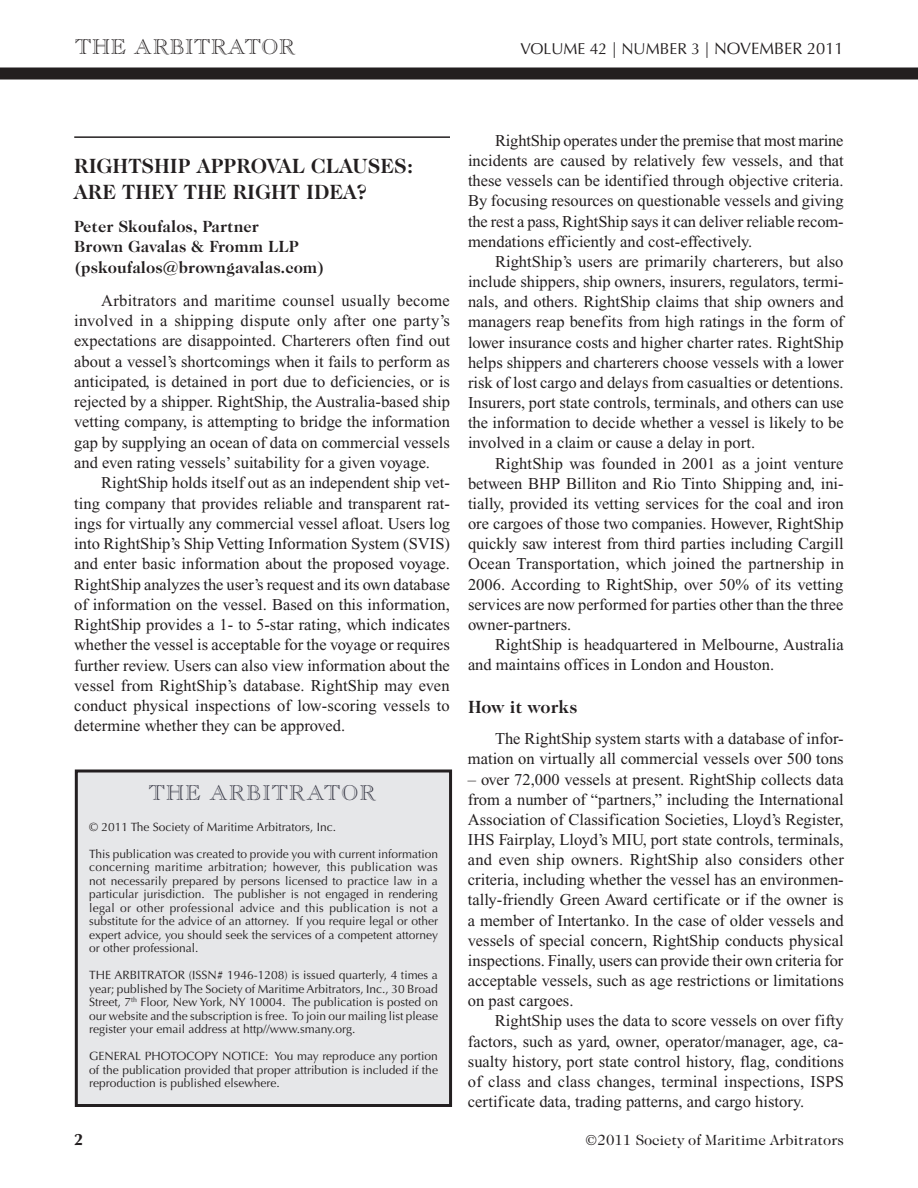
<style>
.page{position:relative;width:918px;height:1188px;background:#fff}
.page>*{position:absolute;margin:0;border:0;box-sizing:border-box;transform-origin:0 0}
.t1{font:700 21px/26px "Caslon 224 IT Cby BT";color:#231f20}
.t2{font:21px "Caslon Openface BT";color:#231f20}
.t3{font:21px "Caslon Openface BT";color:#393a47}
.t4{font:700 18px "Caslon 224 IT Cby BT";color:#231f20}
.t5{font:16.5px/20.1px "Times New Roman";color:#231f20;text-align:justify}
.t6{font:700 16.5px/20.2px "Caslon 224 IT Cby BT";color:#231f20}
.t7{font:700 16.5px "Optima";color:#231f20}
.t8{font:15.75px "Optima";color:#231f20}
.t9{font:15px "Caslon 224 IT Cby BT";color:#231f20}
.t10{font:12px/13.5px "Optima";color:#231f20;text-align:justify}
.s1{font-size:16.5px}
</style>
<div class="page">
<div style="left:0;top:68px;width:918px;height:12px;background:#231f20"></div>
<hr style="left:74px;top:136px;width:376px;height:2px;background:#231f20">
<div style="left:76px;top:771px;width:375px;height:335px;background:#e6e7e9"></div>
<div style="left:75px;top:770px;width:377px;height:337px;border:3px solid #231f20"></div>
<p class="t2" style="left:75px;top:33px;width:95px">THE ARBITRATOR</p>
<p class="t8" style="left:520px;top:39px;width:325px">VOLUME 42 | NUMBER 3 | <span class="s1">NOVEMBER 2011</span></p>
<p class="t1" style="left:74px;top:152px;width:341px">RIGHTSHIP APPROVAL CLAUSES:<br>ARE THEY THE RIGHT IDEA?</p>
<p class="t6" style="left:74px;top:216px;width:252px">Peter Skoufalos, Partner<br>Brown Gavalas &amp; Fromm LLP (pskoufalos@browngavalas.com)</p>
<p class="t5" style="left:74px;top:290px;width:377px;text-indent:27px">Arbitrators and maritime counsel usually become involved in a shipping dispute only after one party’s expectations are disappointed. Charterers often find out about a vessel’s shortcomings when it fails to perform as anticipated, is detained in port due to deficiencies, or is rejected by a shipper. RightShip, the Australia-based ship vetting company, is attempting to bridge the information gap by supplying an ocean of data on commercial vessels and even rating vessels’ suitability for a given voyage.</p>
<p class="t5" style="left:74px;top:473px;width:377px;text-indent:27px">RightShip holds itself out as an independent ship vet&shy;ting company that provides reliable and transparent rat&shy;ings for virtually any commercial vessel afloat. Users log into RightShip’s Ship Vetting Information System (SVIS) and enter basic information about the proposed voyage.<br>RightShip analyzes the user’s request and its own database of information on the vessel. Based on this information, RightShip provides a 1- to 5-star rating, which indicates whether the vessel is acceptable for the voyage or requires further review. Users can also view information about the vessel from RightShip’s database. RightShip may even conduct physical inspections of low-scoring vessels to determine whether they can be approved.</p>
<p class="t3" style="left:149px;top:779px;width:36px">THE</p>
<p class="t3" style="left:210px;top:779px;width:37px">ARBITRATOR</p>
<p class="t10" style="left:89px;top:820px;width:249px">© 2011 The Society of Maritime Arbitrators, Inc.</p>
<p class="t10" style="left:89px;top:847px;width:350px">This publication was created to provide you with current information concerning maritime arbitration; however, this publication was not necessarily prepared by persons licensed to practice law in a particular jurisdiction. The publisher is not engaged in rendering legal or other professional advice and this publication is not a substitute for the advice of an attorney. If you require legal or other expert advice, you should seek the services of a competent attorney or other professional.</p>
<p class="t10" style="left:89px;top:969px;width:350px">THE ARBITRATOR (ISSN# 1946-1208) is issued quarterly, 4 times a year; published by The Society of Maritime Arbitrators, Inc., 30 Broad Street, 7<sup>th</sup> Floor, New York, NY 10004. The publication is posted on our website and the subscription is free. To join our mailing list please register your email address at http//www.smany.org.</p>
<p class="t10" style="left:89px;top:1050px;width:350px">GENERAL PHOTOCOPY NOTICE: You may reproduce any portion of the publication provided that proper attribution is included if the reproduction is published elsewhere.</p>
<p class="t5" style="left:468px;top:130px;width:377px;text-indent:27px">RightShip operates under the premise that most marine incidents are caused by relatively few vessels, and that these vessels can be identified through objective criteria.<br>By focusing resources on questionable vessels and giving the rest a pass, RightShip says it can deliver reliable recom&shy;mendations efficiently and cost-effectively.</p>
<p class="t5" style="left:468px;top:251px;width:377px;text-indent:27px">RightShip’s users are primarily charterers, but also include shippers, ship owners, insurers, regulators, termi&shy;nals, and others. RightShip claims that ship owners and managers reap benefits from high ratings in the form of lower insurance costs and higher charter rates. RightShip helps shippers and charterers choose vessels with a lower risk of lost cargo and delays from casualties or detentions.<br>Insurers, port state controls, terminals, and others can use the information to decide whether a vessel is likely to be involved in a claim or cause a delay in port.</p>
<p class="t5" style="left:468px;top:453px;width:377px;text-indent:27px">RightShip was founded in 2001 as a joint venture between BHP Billiton and Rio Tinto Shipping and, ini&shy;tially, provided its vetting services for the coal and iron ore cargoes of those two companies. However, RightShip quickly saw interest from third parties including Cargill Ocean Transportation, which joined the partnership in 2006. According to RightShip, over 50% of its vetting services are now performed for parties other than the three owner-partners.</p>
<p class="t5" style="left:468px;top:634px;width:377px;text-indent:27px">RightShip is headquartered in Melbourne, Australia and maintains offices in London and Houston.</p>
<p class="t4" style="left:468px;top:696px;width:111px">How it works</p>
<p class="t5" style="left:468px;top:729px;width:377px;text-align:right">The RightShip system starts with a database of infor&shy;mation on virtually all commercial vessels over 500 tons</p>
<p class="t5" style="left:468px;top:769px;width:377px">– over 72,000 vessels at present. RightShip collects data from a number of “partners,” including the International Association of Classification Societies, Lloyd’s Register, IHS Fairplay, Lloyd’s MIU, port state controls, terminals, and even ship owners. RightShip also considers other criteria, including whether the vessel has an environmen&shy;tally-friendly Green Award certificate or if the owner is a member of Intertanko. In the case of older vessels and vessels of special concern, RightShip conducts physical inspections. Finally, users can provide their own criteria for acceptable vessels, such as age restrictions or limitations on past cargoes.</p>
<p class="t5" style="left:468px;top:1011px;width:378px;text-indent:27px">RightShip uses the data to score vessels on over fifty factors, such as yard, owner, operator/manager, age, ca&shy;sualty history, port state control history, flag, conditions of class and class changes, terminal inspections, ISPS certificate data, trading patterns, and cargo history.</p>
<p class="t7" style="left:74px;top:1130px;width:11px">2</p>
<p class="t9" style="left:585px;top:1131px;width:260px">©2011 Society of Maritime Arbitrators</p>
</div>
